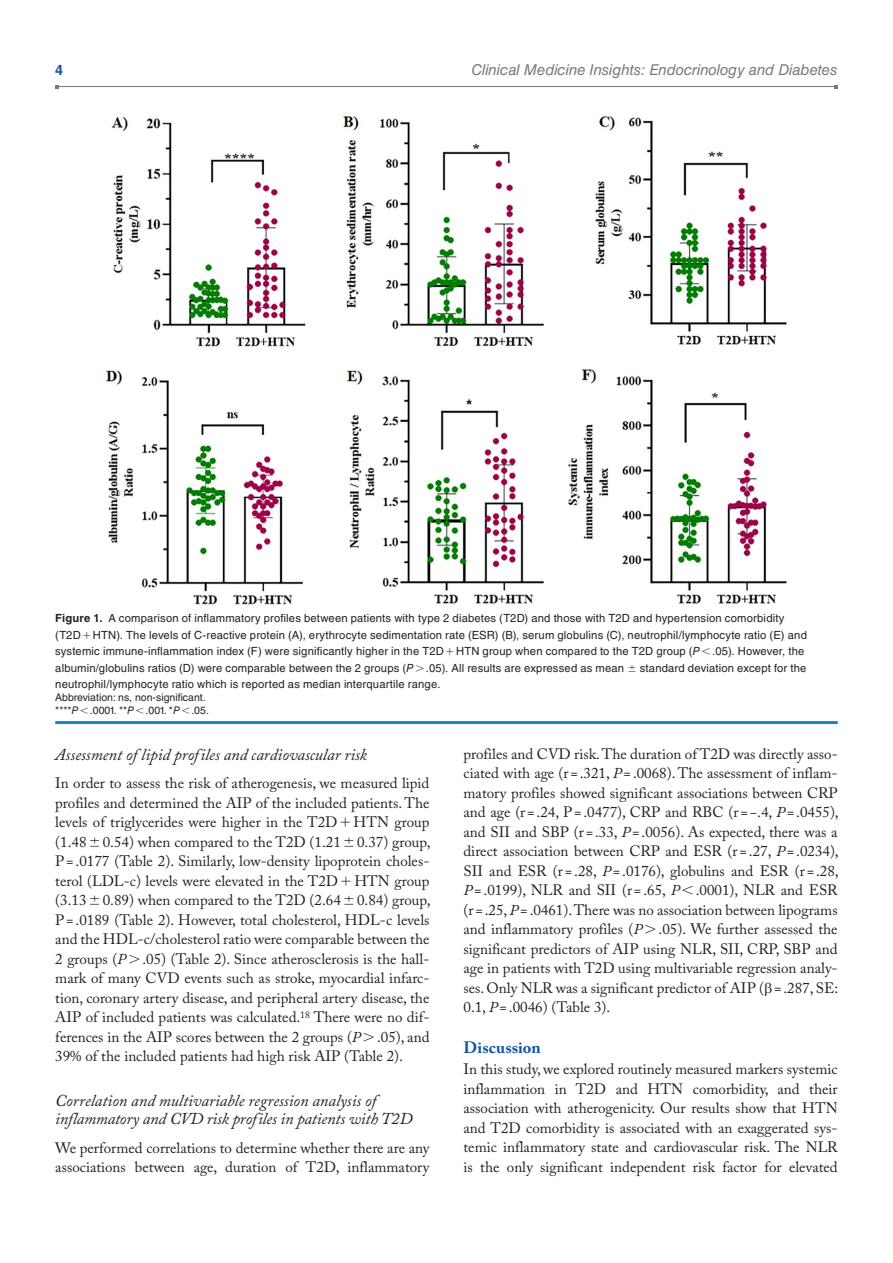
<style>
.page{position:relative;width:893px;height:1263px;background:#fff}
.page>*{position:absolute;margin:0;border:0;box-sizing:border-box;transform-origin:0 0}
.t1{font:italic 16.5px/18px "Adobe Caslon Pro";color:#231f20}
.t2{font:700 16.5px "Adobe Caslon Pro";letter-spacing:.005em;color:#1055a4}
.t3{font:15px/19.5px "Adobe Caslon Pro";color:#231f20;text-align:justify}
.t4{font:italic 15px "Helvetica LT Std";letter-spacing:-.005em;color:#76787b}
.t5{font:700 14.25px "Helvetica LT Std";color:#1055a4}
.t6{font:11.25px/16.5px "Helvetica LT Std";letter-spacing:.015em;color:#231f20}
.t7{font:10.5px/12.8px "Helvetica LT Std";color:#231f20}
.s1{font-weight:700}
.s2{font-style:italic}
</style>
<div class="page">
<hr style="left:57px;top:86px;width:779px;height:1px;background:#76787b">
<hr style="left:55px;top:721px;width:783px;height:3px;background:#1582c5">
<img style="left:105px;top:115px;width:682px;height:490px">
<p class="t5" style="left:55px;top:61px;width:9px">4</p>
<p class="t4" style="left:471px;top:61px;width:368px">Clinical Medicine Insights: Endocrinology and Diabetes</p>
<p class="t6" style="left:55px;top:610px;width:753px"><span class="s1">Figure 1.</span> A comparison of inflammatory profiles between patients with type 2 diabetes (T2D) and those with T2D and hypertension comorbidity (T2D HTN). The levels of C-reactive protein (A), erythrocyte sedimentation rate (ESR) (B), serum globulins (C), neutrophil/lymphocyte ratio (E) and systemic immune-inflammation index (F) were significantly higher in the T2D HTN group when compared to the T2D group (<span class="s2">P</span> .05). However, the albumin/globulins ratios (D) were comparable between the 2 groups (<span class="s2">P</span> .05). All results are expressed as mean</p>
<p class="t6" style="left:640px;top:659px;width:168px">standard deviation except for the</p>
<p class="t6" style="left:55px;top:676px;width:387px">neutrophil/lymphocyte ratio which is reported as median interquartile range.</p>
<p class="t7" style="left:55px;top:691px;width:155px">Abbreviation: ns, non-significant. ****<span class="s2">P</span> .0001. **<span class="s2">P</span> .001. *<span class="s2">P</span> .05.</p>
<p class="t1" style="left:55px;top:745px;width:313px">Assessment of lipid profiles and cardiovascular risk</p>
<p class="t3" style="left:55px;top:773px;width:377px">In order to assess the risk of atherogenesis, we measured lipid profiles and determined the AIP of the included patients. The levels of triglycerides were higher in the T2D HTN group (1.48 0.54) when compared to the T2D (1.21 0.37) group, P=.0177 (Table 2). Similarly, low-density lipoprotein choles&shy;terol (LDL-c) levels were elevated in the T2D HTN group (3.13 0.89) when compared to the T2D (2.64 0.84) group, P=.0189 (Table 2). However, total cholesterol, HDL-c levels and the HDL-c/cholesterol ratio were comparable between the 2 groups (<span class="s2">P</span> .05) (Table 2). Since atherosclerosis is the hall&shy;mark of many CVD events such as stroke, myocardial infarc&shy;tion, coronary artery disease, and peripheral artery disease, the AIP of included patients was calculated.<sup>18</sup> There were no dif&shy;ferences in the AIP scores between the 2 groups (<span class="s2">P</span> .05), and 39% of the included patients had high risk AIP (Table 2).</p>
<p class="t1" style="left:55px;top:1091px;width:359px">Correlation and multivariable regression analysis of inflammatory and CVD risk profiles in patients with T2D</p>
<p class="t3" style="left:55px;top:1138px;width:376px">We performed correlations to determine whether there are any associations between age, duration of T2D, inflammatory</p>
<p class="t3" style="left:463px;top:744px;width:377px">profiles and CVD risk. The duration of T2D was directly asso&shy;ciated with age (r =.321, <span class="s2">P</span>=.0068). The assessment of inflam&shy;matory profiles showed significant associations between CRP and age (r=.24, P= .0477), CRP and RBC (r =−.4, <span class="s2">P</span>=.0455), and SII and SBP (r =.33, <span class="s2">P</span>=.0056). As expected, there was a direct association between CRP and ESR (r = .27, <span class="s2">P</span>=.0234), SII and ESR (r=.28, <span class="s2">P</span>=.0176), globulins and ESR (r=.28, <span class="s2">P</span>= .0199), NLR and SII (r = .65, <span class="s2">P</span> .0001), NLR and ESR (r= .25, <span class="s2">P</span>=.0461). There was no association between lipograms and inflammatory profiles (<span class="s2">P</span> .05). We further assessed the significant predictors of AIP using NLR, SII, CRP, SBP and age in patients with T2D using multivariable regression analy&shy;ses. Only NLR was a significant predictor of AIP ( =.287, SE:<br>0.1, <span class="s2">P</span>=.0046) (Table 3).</p>
<p class="t2" style="left:463px;top:1038px;width:79px">Discussion</p>
<p class="t3" style="left:463px;top:1059px;width:376px">In this study, we explored routinely measured markers systemic inflammation in T2D and HTN comorbidity, and their association with atherogenicity. Our results show that HTN and T2D comorbidity is associated with an exaggerated sys&shy;temic inflammatory state and cardiovascular risk. The NLR is the only significant independent risk factor for elevated</p>
</div>
